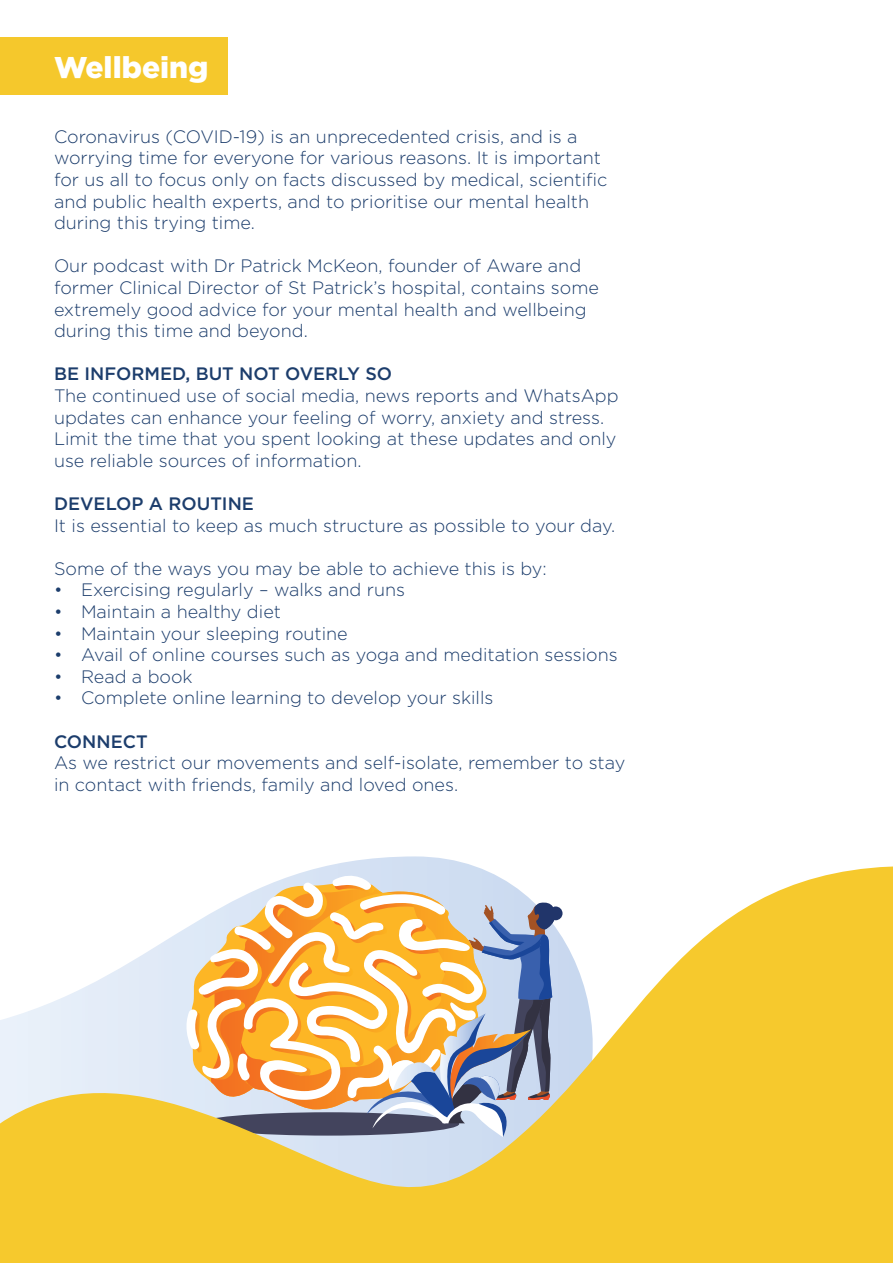
<style>
.page{position:relative;width:893px;height:1263px;background:#fff}
.page>*{position:absolute;margin:0;border:0;box-sizing:border-box;transform-origin:0 0}
.t1{font:900 30px "Gotham";color:#fff}
.t2{font:300 18px/21.6px "Gotham";color:#1c3d6c}
.t3{font:500 18px "Gotham";color:#1c3d6c}
</style>
<div class="page">
<div style="left:0;top:38px;width:227px;height:57px;background:#f5c82c"></div>
<svg style="left:0;top:865px;width:893px;height:398px;fill:#f6c92d"></svg>
<h1 class="t1" style="left:54px;top:47px;width:156px">Wellbeing</h1>
<p class="t2" style="left:54px;top:125px;width:555px">Coronavirus (COVID-19) is an unprecedented crisis, and is a worrying time for everyone for various reasons. It is important for us all to focus only on facts discussed by medical, scientific and public health experts, and to prioritise our mental health during this trying time.</p>
<p class="t2" style="left:54px;top:255px;width:546px">Our podcast with Dr Patrick McKeon, founder of Aware and former Clinical Director of St Patrick’s hospital, contains some extremely good advice for your mental health and wellbeing during this time and beyond.</p>
<p class="t3" style="left:54px;top:362px;width:340px">BE INFORMED, BUT NOT OVERLY SO</p>
<p class="t2" style="left:54px;top:384px;width:566px">The continued use of social media, news reports and WhatsApp updates can enhance your feeling of worry, anxiety and stress.<br>Limit the time that you spent looking at these updates and only use reliable sources of information.</p>
<p class="t3" style="left:54px;top:492px;width:201px">DEVELOP A ROUTINE</p>
<p class="t2" style="left:54px;top:514px;width:563px">It is essential to keep as much structure as possible to your day.</p>
<p class="t2" style="left:54px;top:557px;width:494px">Some of the ways you may be able to achieve this is by:</p>
<p class="t2" style="left:54px;top:579px;width:353px">• Exercising regularly – walks and runs</p>
<p class="t2" style="left:54px;top:600px;width:229px">• Maintain a healthy diet</p>
<p class="t2" style="left:54px;top:622px;width:295px">• Maintain your sleeping routine</p>
<p class="t2" style="left:54px;top:644px;width:565px">• Avail of online courses such as yoga and meditation sessions</p>
<p class="t2" style="left:54px;top:665px;width:140px">• Read a book</p>
<p class="t2" style="left:54px;top:687px;width:441px">• Complete online learning to develop your skills</p>
<p class="t3" style="left:54px;top:729px;width:95px">CONNECT</p>
<p class="t2" style="left:54px;top:752px;width:573px">As we restrict our movements and self-isolate, remember to stay in contact with friends, family and loved ones.</p>
</div>
